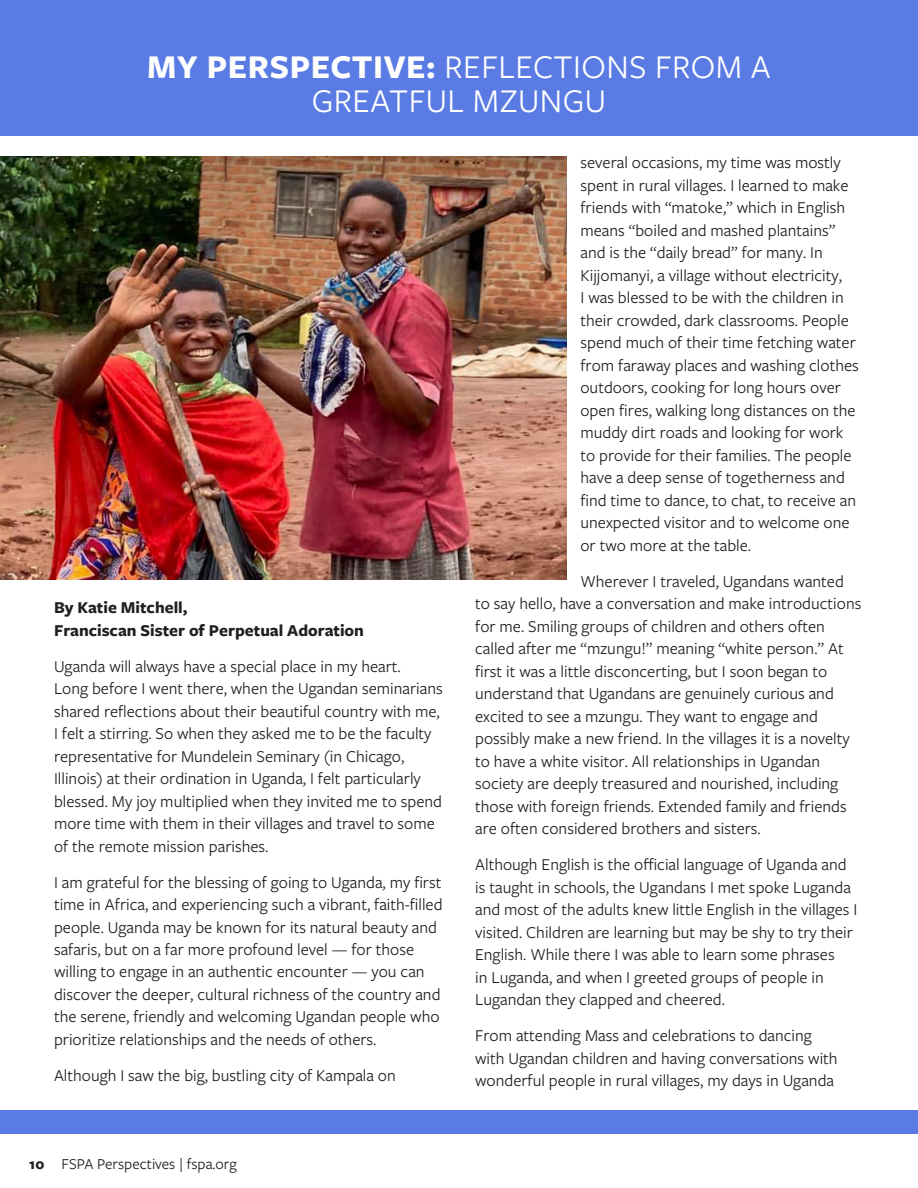
<style>
.page{position:relative;width:918px;height:1188px;background:#fff}
.page>*{position:absolute;margin:0;border:0;box-sizing:border-box;transform-origin:0 0}
.headline{font:34.5px/34.5px "Freight Sans Pro";letter-spacing:.015em;color:#fff;text-align:center}
.Sidebar{font:17.25px/22.5px "Freight Sans Pro";color:#231f20}
.Sidebar-2{font:700 17.25px/22.5px "Freight Sans Pro";color:#231f20}
.t1{font:15.75px "Freight Sans Pro";color:#231f20}
.s1{font-weight:700}
</style>
<div class="page">
<div style="left:0;top:0;width:918px;height:135px;background:#5a7be4"></div>
<img style="left:0;top:157px;width:567px;height:422px">
<div style="left:0;top:1110px;width:918px;height:24px;background:#5a7be4"></div>
<p class="headline" style="left:147px;top:48px;width:625px"><span class="s1">MY PERSPECTIVE:</span> REFLECTIONS FROM A<br>GREATFUL MZUNGU</p>
<p class="Sidebar-2" style="left:54px;top:596px;width:312px">By Katie Mitchell,<br>Franciscan Sister of Perpetual Adoration</p>
<p class="Sidebar" style="left:54px;top:654px;width:390px">Uganda will always have a special place in my heart.<br>Long before I went there, when the Ugandan seminarians shared reflections about their beautiful country with me, I felt a stirring. So when they asked me to be the faculty representative for Mundelein Seminary (in Chicago, Illinois) at their ordination in Uganda, I felt particularly blessed. My joy multiplied when they invited me to spend more time with them in their villages and travel to some of the remote mission parishes.</p>
<p class="Sidebar" style="left:54px;top:870px;width:390px">I am grateful for the blessing of going to Uganda, my first time in Africa, and experiencing such a vibrant, faith-filled people. Uganda may be known for its natural beauty and safaris, but on a far more profound level — for those willing to engage in an authentic encounter — you can discover the deeper, cultural richness of the country and the serene, friendly and welcoming Ugandan people who prioritize relationships and the needs of others.</p>
<p class="Sidebar" style="left:54px;top:1063px;width:343px">Although I saw the big, bustling city of Kampala on</p>
<p class="t1" style="left:29px;top:1153px;width:209px"><span class="s1">10</span> FSPA Perspectives | fspa.org</p>
<p class="Sidebar" style="left:580px;top:151px;width:280px">several occasions, my time was mostly spent in rural villages. I learned to make friends with “matoke,” which in English means “boiled and mashed plantains” and is the “daily bread” for many. In Kijjomanyi, a village without electricity,<br>I was blessed to be with the children in their crowded, dark classrooms. People spend much of their time fetching water from faraway places and washing clothes outdoors, cooking for long hours over open fires, walking long distances on the muddy dirt roads and looking for work to provide for their families. The people have a deep sense of togetherness and find time to dance, to chat, to receive an unexpected visitor and to welcome one or two more at the table.</p>
<p class="Sidebar" style="left:475px;top:569px;width:388px;text-indent:105px">Wherever I traveled, Ugandans wanted to say hello, have a conversation and make introductions for me. Smiling groups of children and others often called after me “mzungu!” meaning “white person.” At first it was a little disconcerting, but I soon began to understand that Ugandans are genuinely curious and excited to see a mzungu. They want to engage and possibly make a new friend. In the villages it is a novelty to have a white visitor. All relationships in Ugandan society are deeply treasured and nourished, including those with foreign friends. Extended family and friends are often considered brothers and sisters.</p>
<p class="Sidebar" style="left:475px;top:853px;width:384px">Although English is the official language of Uganda and is taught in schools, the Ugandans I met spoke Luganda and most of the adults knew little English in the villages I visited. Children are learning but may be shy to try their English. While there I was able to learn some phrases<br>in Luganda, and when I greeted groups of people in Lugandan they clapped and cheered.</p>
<p class="Sidebar" style="left:475px;top:1024px;width:364px">From attending Mass and celebrations to dancing with Ugandan children and having conversations with wonderful people in rural villages, my days in Uganda</p>
</div>
